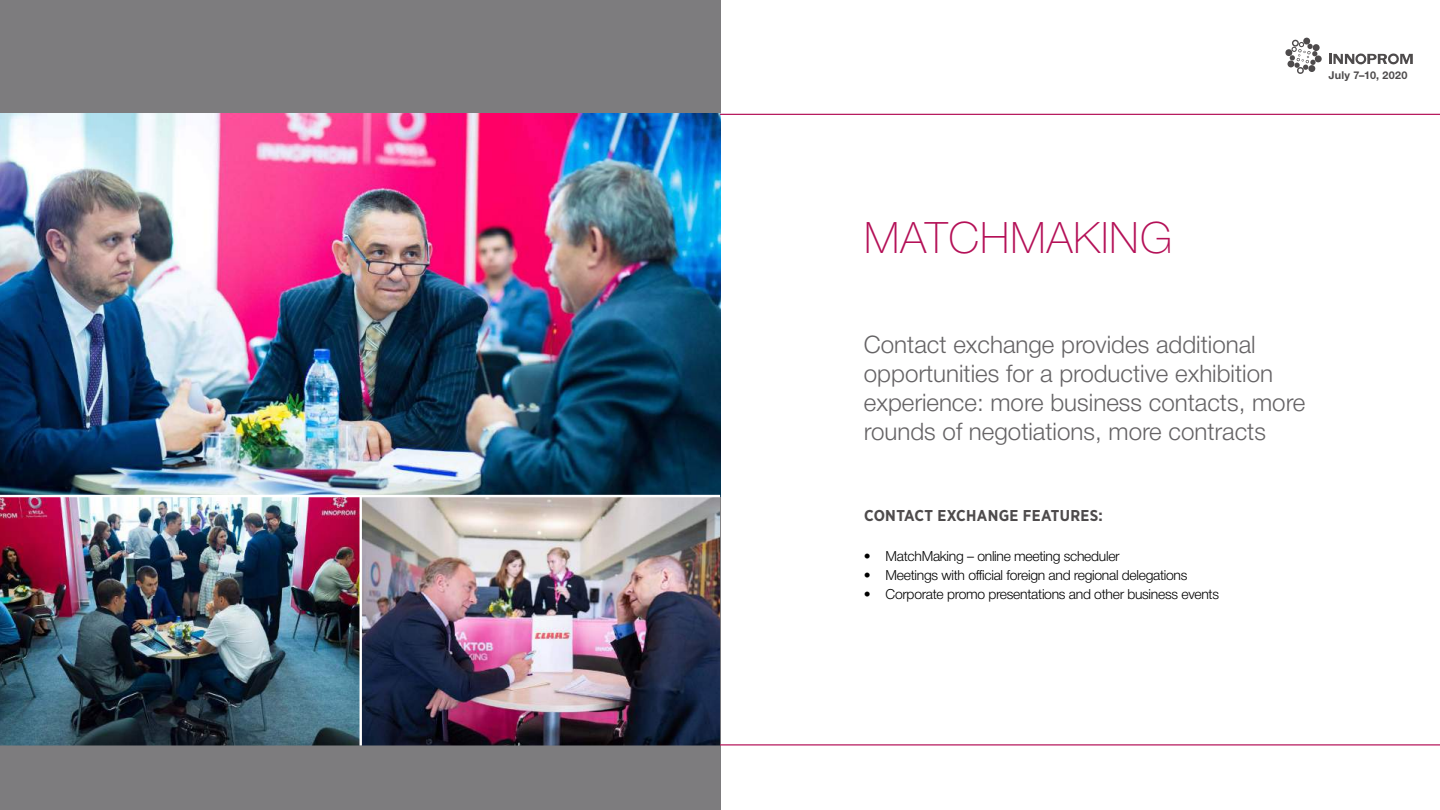
<style>
.page{position:relative;width:1440px;height:810px;background:#fff}
.page>*{position:absolute;margin:0;border:0;box-sizing:border-box;transform-origin:0 0}
.t1{font:100 43.5px "Helvetica Neue Cyr";letter-spacing:.025em;color:#b41057}
.t2{font:300 24.15px/29px "Helvetica Neue Cyr";color:#656365}
.t3{font:700 15.67px "Gotham Pro Narrow";letter-spacing:.02em;color:#4e4b4c}
.t4{font:300 13.88px "Helvetica Neue Cyr";letter-spacing:-.02em;color:#000}
.t5{font:700 10.8px "Helvetica Neue Cyr";letter-spacing:.03em;color:#4e4b4c}
</style>
<div class="page">
<div style="left:0;top:0;width:720px;height:810px;background:#7d7c7e"></div>
<img style="left:0;top:114px;width:720px;height:631px">
<hr style="left:0;top:495px;width:720px;height:2px;background:#fff">
<hr style="left:360px;top:497px;width:2px;height:248px;background:#fff">
<hr style="left:720px;top:744px;width:720px;height:1px;background:#b41057">
<hr style="left:720px;top:114px;width:720px;height:1px;background:#b41057">
<svg style="left:1285px;top:37px;width:37px;height:37px"></svg>
<svg style="left:1329px;top:53px;width:84px;height:12px"></svg>
<p class="t5" style="left:1328px;top:69px;width:81px">July 7–10, 2020</p>
<h1 class="t1" style="left:864px;top:213px;width:310px">MATCHMAKING</h1>
<p class="t2" style="left:864px;top:330px;width:443px">Contact exchange provides additional opportunities for a productive exhibition experience: more business contacts, more rounds of negotiations, more contracts</p>
<p class="t3" style="left:864px;top:506px;width:240px">CONTACT EXCHANGE FEATURES:</p>
<p class="t4" style="left:864px;top:549px;width:257px">• MatchMaking – online meeting scheduler</p>
<p class="t4" style="left:864px;top:568px;width:325px">• Meetings with official foreign and regional delegations</p>
<p class="t4" style="left:864px;top:587px;width:357px">• Corporate promo presentations and other business events</p>
</div>
